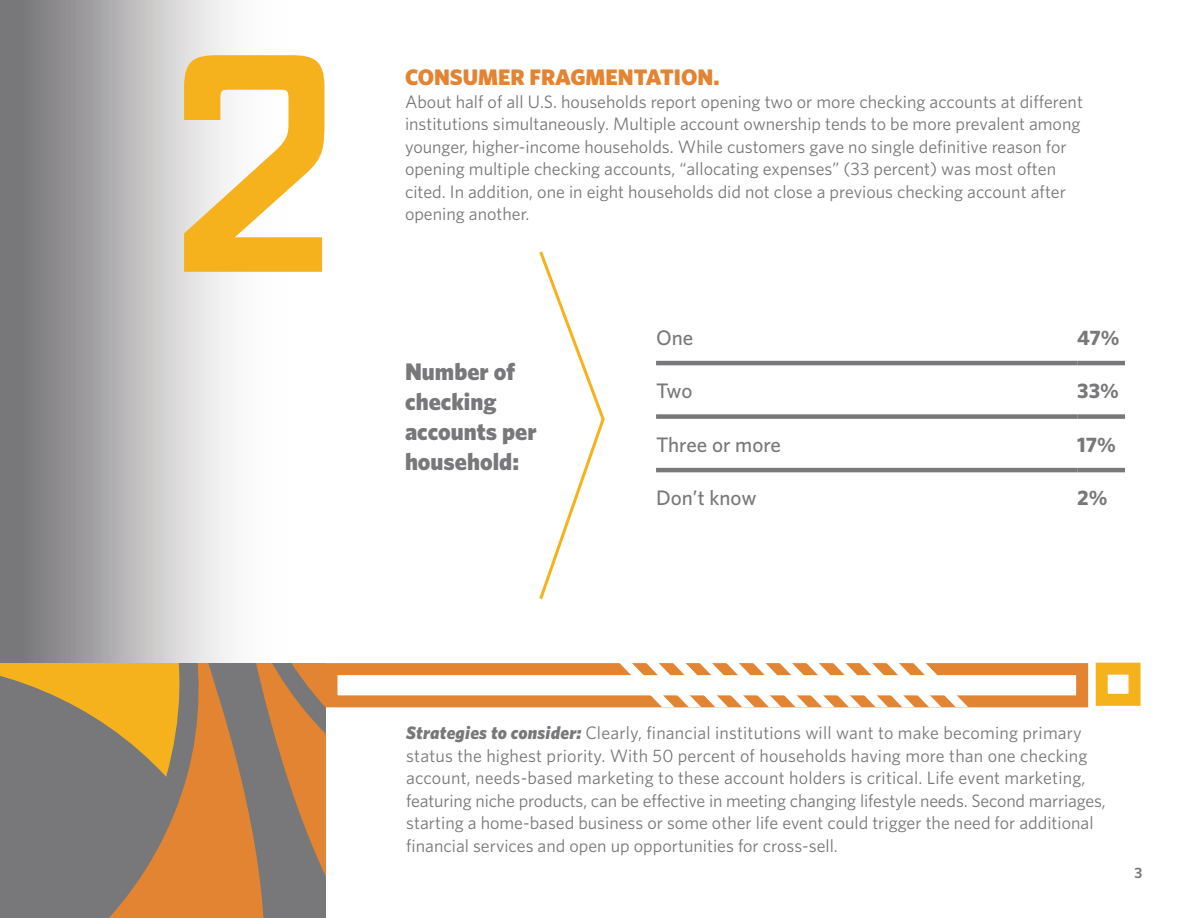
<style>
.page{position:relative;width:1188px;height:918px;background:#fff}
.page>*{position:absolute;margin:0;border:0;box-sizing:border-box;transform-origin:0 0}
.t1{font:900 24px/30px "Whitney";color:#787779}
.t2{font:900 22.5px "Whitney";color:#e38433}
.t3{font:500 21px "Whitney";color:#787779}
.t4{font:700 21px "Whitney";color:#787779}
.t5{font:18px/22.5px "Whitney";color:#787779}
.t6{font:600 15px "Whitney";color:#787779}
.s1{font-weight:900;font-style:italic}
</style>
<div class="page">
<div style="left:0;top:0;width:322px;height:918px;background:linear-gradient(to right,#767477,#fff)"></div>
<svg style="left:184px;top:55px;width:140px;height:217px"></svg>
<svg style="left:539px;top:251px;width:66px;height:349px"></svg>
<hr style="left:656px;top:361px;width:421px;height:4px;background:#787779">
<hr style="left:1077px;top:361px;width:48px;height:4px;background:#787779">
<div style="left:656px;top:414px;width:421px;height:5px;background:#787779"></div>
<div style="left:1077px;top:414px;width:48px;height:5px;background:#787779"></div>
<hr style="left:656px;top:468px;width:421px;height:4px;background:#787779">
<hr style="left:1077px;top:468px;width:48px;height:4px;background:#787779">
<svg style="left:0;top:663px;width:325px;height:255px;background:#a58159"></svg>
<div style="left:325px;top:663px;width:763px;height:44px;background:#fff;border:12px solid #e38433"></div>
<div style="left:1096px;top:663px;width:45px;height:43px;background:#fff;border:12px solid #f6b21c"></div>
<svg style="left:619px;top:663px;width:349px;height:44px"></svg>
<p class="t2" style="left:405px;top:63px;width:316px">CONSUMER FRAGMENTATION.</p>
<p class="t5" style="left:405px;top:90px;width:679px">About half of all U.S. households report opening two or more checking accounts at different institutions simultaneously. Multiple account ownership tends to be more prevalent among younger, higher-income households. While customers gave no single definitive reason for opening multiple checking accounts, “allocating expenses” (33 percent) was most often cited. In addition, one in eight households did not close a previous checking account after opening another.</p>
<h1 class="t1" style="left:405px;top:356px;width:133px">Number of checking accounts per household:</h1>
<p class="t3" style="left:656px;top:324px;width:39px">One</p>
<p class="t4" style="left:1077px;top:323px;width:44px">47%</p>
<p class="t3" style="left:656px;top:377px;width:38px">Two</p>
<p class="t4" style="left:1077px;top:377px;width:43px">33%</p>
<p class="t3" style="left:656px;top:431px;width:126px">Three or more</p>
<p class="t4" style="left:1077px;top:430px;width:40px">17%</p>
<p class="t3" style="left:656px;top:484px;width:102px">Don’t know</p>
<p class="t4" style="left:1077px;top:484px;width:32px">2%</p>
<p class="t5" style="left:406px;top:721px;width:701px"><span class="s1">Strategies to consider:</span> Clearly, financial institutions will want to make becoming primary status the highest priority. With 50 percent of households having more than one checking account, needs-based marketing to these account holders is critical. Life event marketing, featuring niche products, can be effective in meeting changing lifestyle needs. Second marriages, starting a home-based business or some other life event could trigger the need for additional financial services and open up opportunities for cross-sell.</p>
<p class="t6" style="left:1135px;top:863px;width:9px">3</p>
</div>
